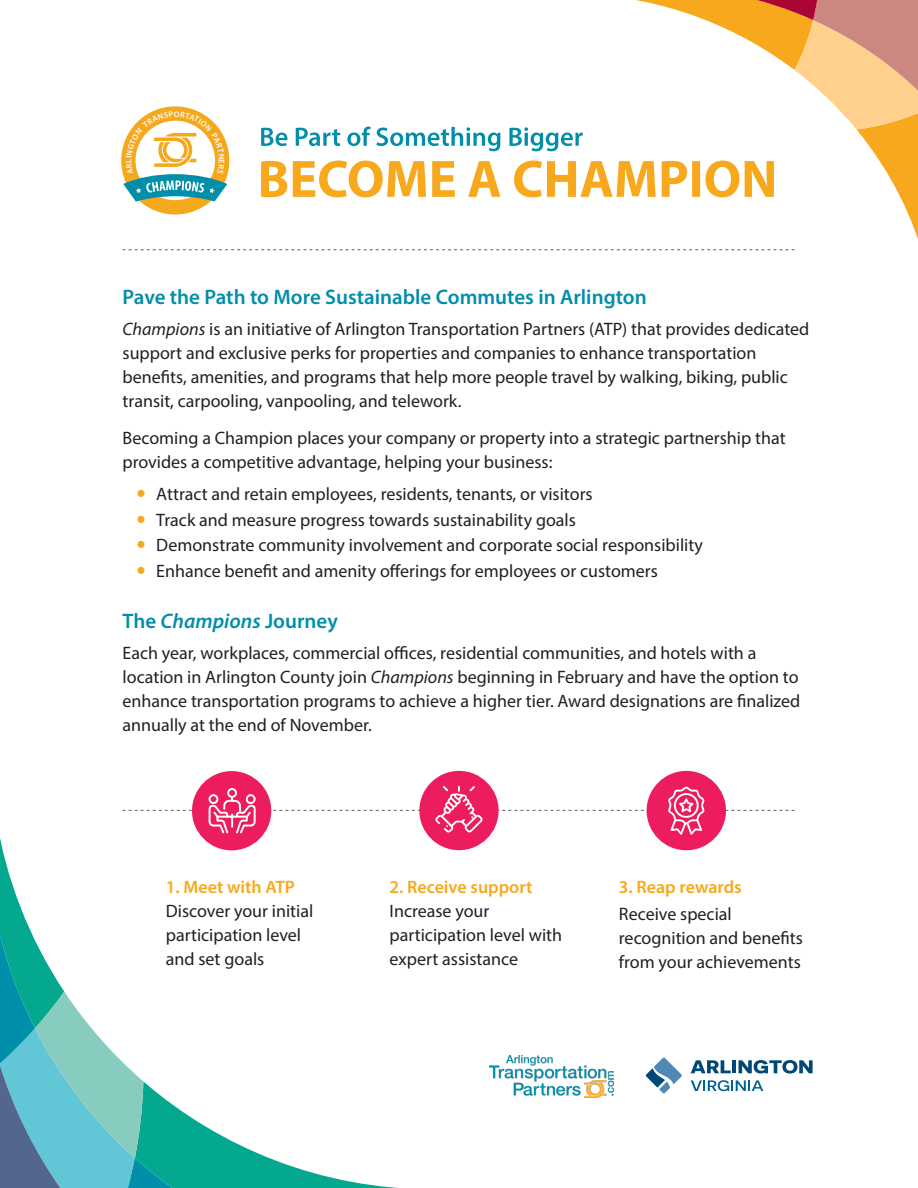
<style>
.page{position:relative;width:918px;height:1188px;background:#fff}
.page>*{position:absolute;margin:0;border:0;box-sizing:border-box;transform-origin:0 0}
.t1{font:600 21px "Myriad Pro";color:#008eaa}
.Body{font:18px/24px "Myriad Pro";color:#231f20}
.Body-2{font:600 18px "Myriad Pro";color:#f7a81b}
.s1{font-style:italic}
.s2{font-weight:600;color:#f7a81b}
</style>
<div class="page">
<div style="left:419px;top:771px;width:80px;height:79px;background:#ed1c5e;border-radius:50%"></div>
<div style="left:647px;top:771px;width:79px;height:79px;background:#ed1c5e;border-radius:50%"></div>
<div style="left:192px;top:771px;width:79px;height:79px;background:#ed1c5e;border-radius:50%"></div>
<svg style="left:0;top:786px;width:813px;height:402px"></svg>
<svg style="left:123px;top:0;width:795px;height:251px"></svg>
<p class="t1" style="left:123px;top:283px;width:526px">Pave the Path to More Sustainable Commutes in Arlington</p>
<p class="Body" style="left:123px;top:316px;width:688px"><span class="s1">Champions</span> is an initiative of Arlington Transportation Partners (ATP) that provides dedicated support and exclusive perks for properties and companies to enhance transportation benefits, amenities, and programs that help more people travel by walking, biking, public transit, carpooling, vanpooling, and telework.</p>
<p class="Body" style="left:123px;top:426px;width:665px">Becoming a Champion places your company or property into a strategic partnership that provides a competitive advantage, helping your business:</p>
<p class="Body" style="left:156px;top:482px;width:438px">Attract and retain employees, residents, tenants, or visitors</p>
<p class="Body" style="left:156px;top:507px;width:421px">Track and measure progress towards sustainability goals</p>
<p class="Body" style="left:156px;top:533px;width:548px">Demonstrate community involvement and corporate social responsibility</p>
<p class="Body" style="left:156px;top:558px;width:503px">Enhance benefit and amenity offerings for employees or customers</p>
<p class="t1" style="left:123px;top:607px;width:217px">The <span class="s1">Champions</span> Journey</p>
<p class="Body" style="left:123px;top:640px;width:679px">Each year, workplaces, commercial offices, residential communities, and hotels with a location in Arlington County join <span class="s1">Champions</span> beginning in February and have the option to enhance transportation programs to achieve a higher tier. Award designations are finalized annually at the end of November.</p>
<p class="Body" style="left:166px;top:874px;width:149px"><span class="s2">1. Meet with ATP<br></span>Discover your initial participation level and set goals</p>
<p class="Body" style="left:390px;top:874px;width:174px"><span class="s2">2. Receive support<br></span>Increase your participation level with expert assistance</p>
<p class="Body-2" style="left:619px;top:875px;width:124px">3. Reap rewards</p>
<p class="Body" style="left:619px;top:901px;width:185px">Receive special recognition and benefits from your achievements</p>
</div>
